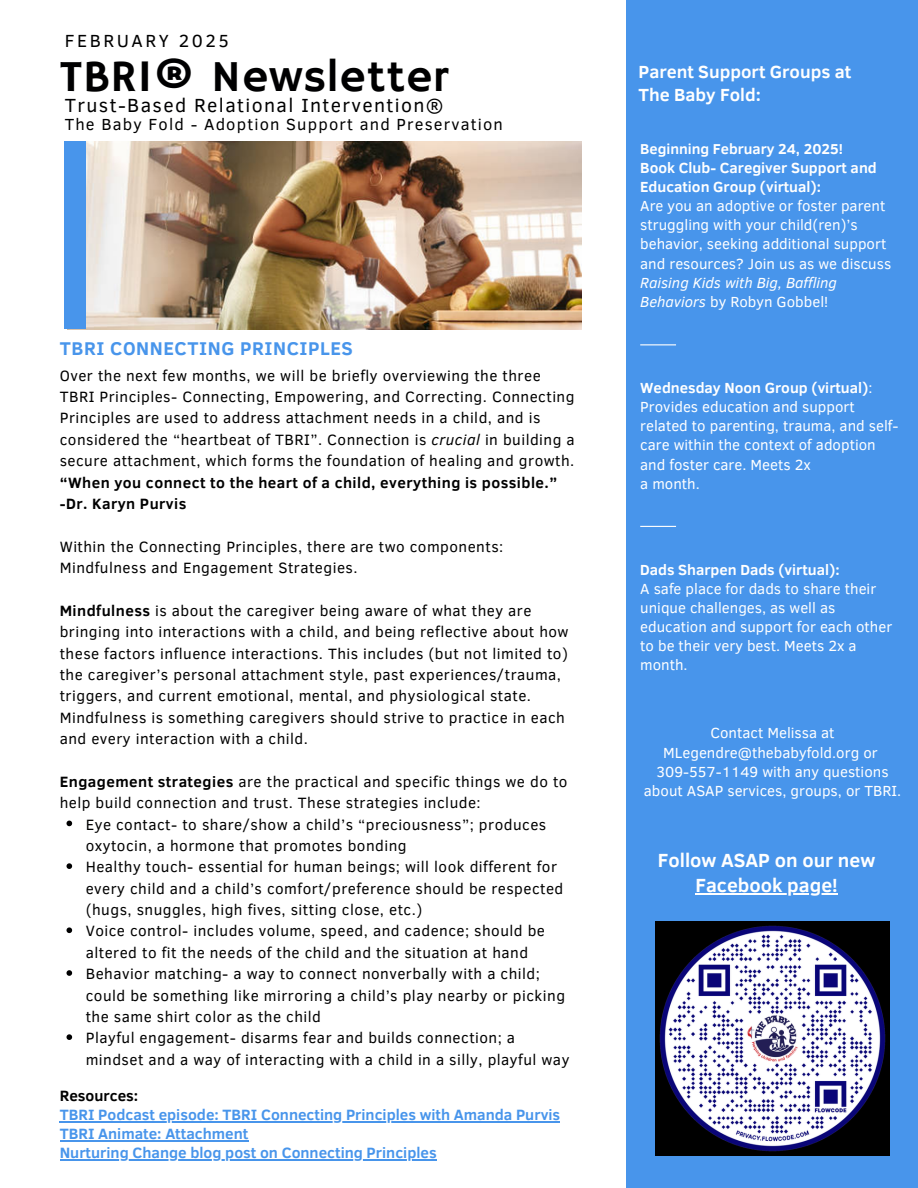
<style>
.page{position:relative;width:918px;height:1188px;background:#fff}
.page>*{position:absolute;margin:0;border:0;box-sizing:border-box;transform-origin:0 0}
.t1{font:45px "Hammersmith One";letter-spacing:.02em;color:#000001}
.t2{font:19.5px "Clear Sans";letter-spacing:.07em;color:#000001}
.t3{font:700 19.5px "Clear Sans";color:#fff}
.t4{font:700 18.9px "Clear Sans";letter-spacing:.03em;color:#4895eb}
.t5{font:700 18px/22.5px "Clear Sans";color:#fff}
.t6{font:18px "Clear Sans";letter-spacing:.14em;color:#000001}
.t7{font:16.5px "Clear Sans";letter-spacing:.07em;color:#000001}
.t8{font:15.3px/21.3px "Clear Sans";letter-spacing:.03em;color:#000001}
.t9{font:700 15.3px/19.2px "Clear Sans";color:#4895eb}
.t10{font:700 15.3px "Clear Sans";letter-spacing:.03em;color:#000001}
.t11{font:700 15.3px "Clear Sans";color:#000}
.t12{font:15px/19.2px "Clear Sans";color:#fff}
.t13{font:700 15px/19.2px "Clear Sans";color:#fff}
.t14{font:700 14.7px "Clear Sans";color:#fff}
.s1{font-style:italic}
.s2{font-weight:700}
.s3{font-weight:400}
</style>
<div class="page">
<div style="left:626px;top:0;width:292px;height:1188px;background:#4895eb"></div>
<hr style="left:640px;top:526px;width:36px;height:1px;background:#fff">
<img style="left:86px;top:141px;width:495px;height:188px">
<div style="left:65px;top:141px;width:21px;height:188px;background:#4895eb"></div>
<hr style="left:640px;top:344px;width:36px;height:1px;background:#fff">
<img style="left:656px;top:922px;width:234px;height:234px">
<svg style="left:67px;top:821px;width:5px;height:5px"></svg>
<svg style="left:67px;top:863px;width:5px;height:6px"></svg>
<svg style="left:67px;top:927px;width:5px;height:6px"></svg>
<svg style="left:67px;top:970px;width:5px;height:6px"></svg>
<svg style="left:67px;top:1034px;width:5px;height:6px"></svg>
<hr style="left:696px;top:893px;width:142px;height:1px;background:#fff">
<hr style="left:60px;top:1121px;width:500px;height:1px;background:#4895eb">
<hr style="left:60px;top:1140px;width:188px;height:2px;background:#4895eb">
<hr style="left:60px;top:1160px;width:377px;height:1px;background:#4895eb">
<p class="t6" style="left:65px;top:28px;width:166px">FEBRUARY 2025</p>
<p class="t1" style="left:60px;top:51px;width:390px">TBRI® Newsletter</p>
<p class="t2" style="left:65px;top:91px;width:380px">Trust-Based Relational Intervention®</p>
<p class="t7" style="left:65px;top:112px;width:440px">The Baby Fold - Adoption Support and Preservation</p>
<h2 class="t4" style="left:60px;top:334px;width:295px">TBRI CONNECTING PRINCIPLES</h2>
<h1 class="t8" style="left:60px;top:364px;width:517px">Over the next few months, we will be briefly overviewing the three TBRI Principles- Connecting, Empowering, and Correcting. Connecting Principles are used to address attachment needs in a child, and is considered the “heartbeat of TBRI”. Connection is <span class="s1">crucial</span> in building a secure attachment, which forms the foundation of healing and growth.</h1>
<p class="t10" style="left:60px;top:471px;width:499px">“When you connect to the heart of a child, everything is possible.”</p>
<p class="t10" style="left:60px;top:492px;width:128px">-Dr. Karyn Purvis</p>
<p class="t8" style="left:60px;top:535px;width:445px">Within the Connecting Principles, there are two components:<br>Mindfulness and Engagement Strategies.</p>
<p class="t8" style="left:60px;top:599px;width:510px"><span class="s2">Mindfulness</span> is about the caregiver being aware of what they are bringing into interactions with a child, and being reflective about how these factors influence interactions. This includes (but not limited to) the caregiver’s personal attachment style, past experiences/trauma, triggers, and current emotional, mental, and physiological state.<br>Mindfulness is something caregivers should strive to practice in each and every interaction with a child.</p>
<p class="t8" style="left:60px;top:770px;width:509px"><span class="s2">Engagement strategies</span> are the practical and specific things we do to help build connection and trust. These strategies include:</p>
<p class="t8" style="left:86px;top:813px;width:462px">Eye contact- to share/show a child’s “preciousness”; produces oxytocin, a hormone that promotes bonding</p>
<p class="t8" style="left:86px;top:856px;width:479px">Healthy touch- essential for human beings; will look different for every child and a child’s comfort/preference should be respected (hugs, snuggles, high fives, sitting close, etc.)</p>
<p class="t8" style="left:86px;top:920px;width:461px">Voice control- includes volume, speed, and cadence; should be altered to fit the needs of the child and the situation at hand</p>
<p class="t8" style="left:86px;top:962px;width:481px">Behavior matching- a way to connect nonverbally with a child; could be something like mirroring a child’s play nearby or picking the same shirt color as the child</p>
<p class="t8" style="left:86px;top:1027px;width:485px">Playful engagement- disarms fear and builds connection; a mindset and a way of interacting with a child in a silly, playful way</p>
<p class="t11" style="left:60px;top:1085px;width:80px">Resources:</p>
<p class="t9" style="left:60px;top:1104px;width:502px">TBRI Podcast episode: TBRI Connecting Principles with Amanda Purvis<br>TBRI Animate: Attachment</p>
<p class="t9" style="left:60px;top:1143px;width:378px">Nurturing Change blog post on Connecting Principles</p>
<p class="t5" style="left:638px;top:60px;width:214px">Parent Support Groups at<br>The Baby Fold:</p>
<p class="t14" style="left:640px;top:138px;width:204px">Beginning February 24, 2025!</p>
<p class="t13" style="left:640px;top:157px;width:238px">Book Club- Caregiver Support and<br>Education Group (virtual):</p>
<p class="t12" style="left:640px;top:196px;width:253px">Are you an adoptive or foster parent struggling with your child(ren)’s behavior, seeking additional support and resources? Join us as we discuss <span class="s1">Raising Kids with Big, Baffling Behaviors</span> by Robyn Gobbel!</p>
<p class="t13" style="left:640px;top:377px;width:234px">Wednesday Noon Group (virtual)<span class="s3">:</span></p>
<p class="t12" style="left:640px;top:397px;width:260px">Provides education and support related to parenting, trauma, and self&shy;care within the context of adoption and foster care. Meets 2x</p>
<h4 class="t12" style="left:640px;top:473px;width:61px">a month.</h4>
<p class="t13" style="left:640px;top:559px;width:201px">Dads Sharpen Dads (virtual):</p>
<h3 class="t12" style="left:640px;top:578px;width:254px">A safe place for dads to share their unique challenges, as well as education and support for each other to be their very best. Meets 2x a month.</h3>
<p class="t12" style="left:663px;top:723px;width:216px;text-align:center">Contact Melissa at<br>MLegendre@thebabyfold.org or</p>
<p class="t12" style="left:644px;top:761px;width:259px;text-align:center">309-557-1149 with any questions about ASAP services, groups, or TBRI.</p>
<p class="t3" style="left:658px;top:846px;width:219px">Follow ASAP on our new</p>
<p class="t3" style="left:696px;top:871px;width:144px">Facebook page!</p>
</div>
